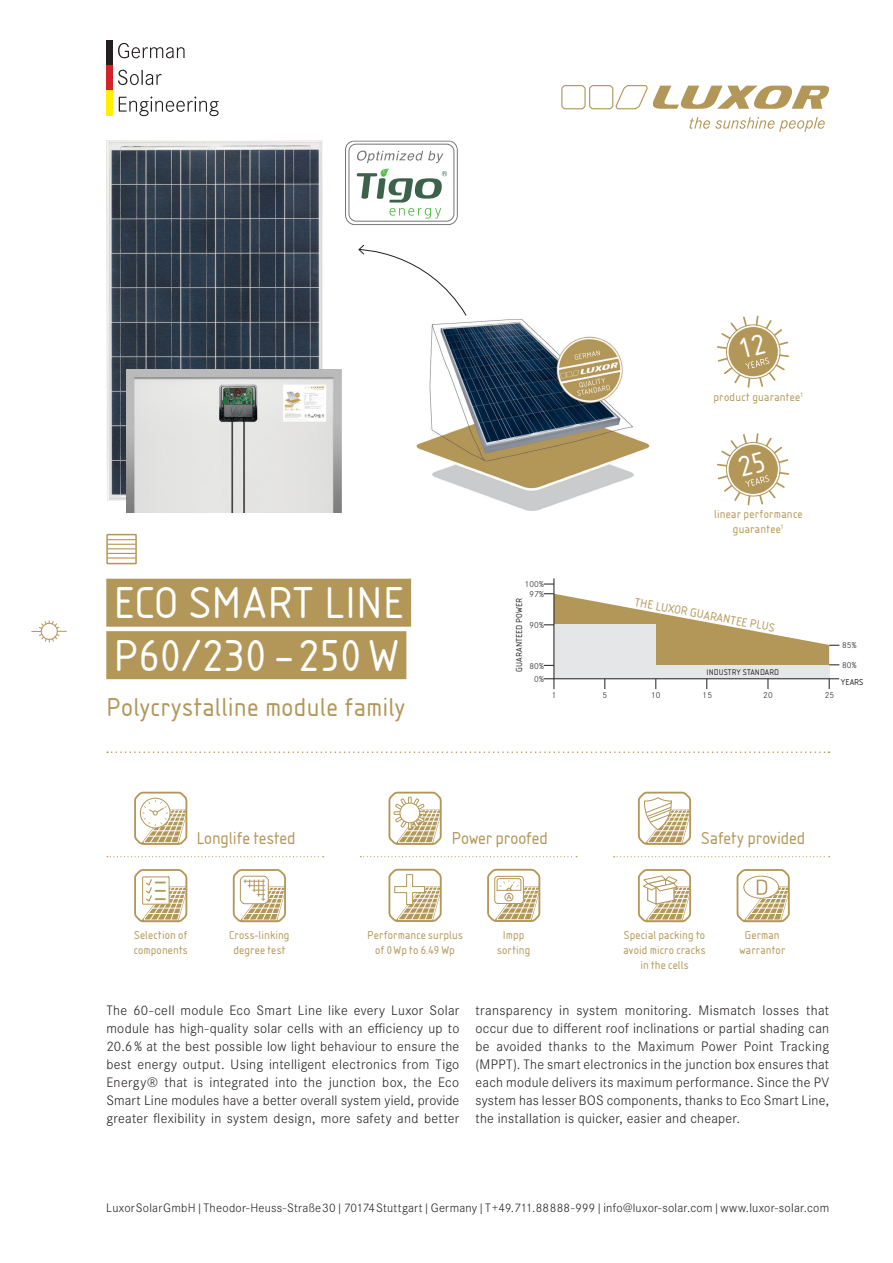
<style>
.page{position:relative;width:893px;height:1263px;background:#fff}
.page>*{position:absolute;margin:0;border:0;box-sizing:border-box;transform-origin:0 0}
.t1{font:46.5px "Isonorm D";letter-spacing:.01em;color:#fff}
.t2{font:27px "Isonorm D";letter-spacing:.015em;color:#b39758}
.t3{font:18px "Isonorm D";color:#b39758}
.t4{font:300 14.25px/18px "Corporate S";letter-spacing:.02em;color:#231f20;text-align:justify}
.t5{font:300 12.75px "Corporate S";letter-spacing:.02em;color:#231f20}
.t6{font:12.45px "Isonorm D";color:#b39758}
.t7{font:12px/15px "Isonorm D";letter-spacing:.015em;color:#b39758;text-align:center}
.t8{font:300 9px "Corporate S";letter-spacing:.01em;color:#231f20}
.t9{font:9px "Isonorm D";letter-spacing:.01em;color:#231f20}
.t10{font:8.55px "Isonorm D";letter-spacing:.01em;color:#231f20}
</style>
<div class="page">
<svg style="left:31px;top:620px;width:36px;height:23px"></svg>
<div style="left:106px;top:579px;width:305px;height:48px;background:#b39758"></div>
<div style="left:106px;top:631px;width:300px;height:48px;background:#b39758"></div>
<div style="left:106px;top:534px;width:31px;height:30px;border:2px solid #b39758"></div>
<svg style="left:107px;top:539px;width:29px;height:15px"></svg>
<hr style="left:107px;top:557px;width:29px;height:2px;background:#b39758">
<svg style="left:107px;top:751px;width:722px;height:2px"></svg>
<svg style="left:690px;top:117px;width:135px;height:15px"></svg>
<svg style="left:561px;top:85px;width:269px;height:24px"></svg>
<svg style="left:107px;top:856px;width:217px;height:1px"></svg>
<svg style="left:134px;top:791px;width:54px;height:54px"></svg>
<svg style="left:232px;top:869px;width:54px;height:54px"></svg>
<svg style="left:134px;top:869px;width:54px;height:54px"></svg>
<svg style="left:614px;top:856px;width:216px;height:1px"></svg>
<svg style="left:638px;top:791px;width:54px;height:54px"></svg>
<svg style="left:638px;top:869px;width:54px;height:54px"></svg>
<svg style="left:736px;top:869px;width:54px;height:54px"></svg>
<svg style="left:360px;top:856px;width:217px;height:1px"></svg>
<svg style="left:388px;top:791px;width:54px;height:54px"></svg>
<svg style="left:388px;top:868px;width:54px;height:54px"></svg>
<svg style="left:487px;top:868px;width:54px;height:54px"></svg>
<img style="left:106px;top:140px;width:217px;height:361px">
<img style="left:126px;top:369px;width:215px;height:143px">
<div style="left:554px;top:624px;width:102px;height:55px;background:#e5e6e8"></div>
<div style="left:653px;top:665px;width:176px;height:14px;background:#e5e6e8"></div>
<hr style="left:554px;top:578px;width:1px;height:111px;background:#231f20">
<hr style="left:543px;top:678px;width:296px;height:1px;background:#231f20">
<svg style="left:544px;top:593px;width:295px;height:74px"></svg>
<img style="left:416px;top:319px;width:234px;height:192px">
<svg style="left:358px;top:244px;width:109px;height:72px"></svg>
<div style="left:106px;top:40px;width:7px;height:25px;background:#231f20"></div>
<div style="left:106px;top:65px;width:7px;height:26px;background:#d1232a"></div>
<div style="left:106px;top:91px;width:7px;height:25px;background:#fff101"></div>
<svg style="left:119px;top:97px;width:100px;height:19px"></svg>
<svg style="left:118px;top:70px;width:44px;height:15px"></svg>
<svg style="left:118px;top:43px;width:67px;height:15px"></svg>
<svg style="left:345px;top:140px;width:113px;height:85px"></svg>
<svg style="left:717px;top:315px;width:73px;height:73px"></svg>
<svg style="left:717px;top:433px;width:72px;height:73px"></svg>
<p class="t7" style="left:713px;top:390px;width:91px">product guarantee<sup>1</sup></p>
<p class="t1" style="left:113px;top:577px;width:292px">ECO SMART LINE</p>
<p class="t1" style="left:113px;top:630px;width:287px">P60/230 –250 W</p>
<p class="t2" style="left:106px;top:692px;width:300px">Polycrystalline module family</p>
<p class="t7" style="left:714px;top:507px;width:90px">linear performance</p>
<p class="t7" style="left:733px;top:522px;width:52px">guarantee<sup>1</sup></p>
<p class="t8" style="left:525px;top:578px;width:21px">100%</p>
<p class="t8" style="left:529px;top:587px;width:16px">97%</p>
<p class="t9" style="left:514px;top:671px;width:75px;rotate:-90deg">GUARANTEED POWER</p>
<p class="t8" style="left:529px;top:618px;width:16px">90%</p>
<p class="t8" style="left:529px;top:659px;width:16px">80%</p>
<p class="t8" style="left:534px;top:673px;width:11px">0%</p>
<p class="t6" style="left:636px;top:594px;width:144px;rotate:11deg">THE LUXOR GUARANTEE PLUS</p>
<p class="t10" style="left:706px;top:667px;width:74px">INDUSTRY STANDARD</p>
<p class="t8" style="left:842px;top:639px;width:16px">85%</p>
<p class="t8" style="left:842px;top:659px;width:16px">80%</p>
<p class="t9" style="left:841px;top:677px;width:24px">YEARS</p>
<p class="t8" style="left:552px;top:688px;width:6px">1</p>
<p class="t8" style="left:603px;top:688px;width:6px">5</p>
<p class="t8" style="left:651px;top:688px;width:11px">10</p>
<p class="t8" style="left:703px;top:688px;width:11px">15</p>
<p class="t8" style="left:763px;top:688px;width:11px">20</p>
<p class="t8" style="left:825px;top:688px;width:11px">25</p>
<p class="t3" style="left:196px;top:828px;width:101px">Longlife tested</p>
<p class="t3" style="left:451px;top:828px;width:98px">Power proofed</p>
<p class="t3" style="left:701px;top:828px;width:105px">Safety provided</p>
<p class="t7" style="left:134px;top:928px;width:56px;text-align:left">Selection of components</p>
<p class="t7" style="left:623px;top:928px;width:84px">Special packing to avoid micro cracks in the cells</p>
<p class="t7" style="left:739px;top:928px;width:47px">German warrantor</p>
<p class="t7" style="left:229px;top:928px;width:62px">Cross-linking degree test</p>
<p class="t7" style="left:367px;top:928px;width:97px">Performance surplus of 0Wp to 6.49 Wp</p>
<p class="t7" style="left:497px;top:928px;width:35px">Impp sorting</p>
<p class="t4" style="left:106px;top:1000px;width:354px">The 60-cell module Eco Smart Line like every Luxor Solar module has high-quality solar cells with an efficiency up to 20.6 % at the best possible low light behaviour to ensure the best energy output. Using intelligent electronics from Tigo Energy® that is integrated into the junction box, the Eco Smart Line modules have a better overall system yield, provide greater flexibility in system design, more safety and better</p>
<p class="t4" style="left:475px;top:1000px;width:355px">transparency in system monitoring. Mismatch losses that occur due to different roof inclinations or partial shading can be avoided thanks to the Maximum Power Point Tracking (MPPT). The smart electronics in the junction box ensures that each module delivers its maximum performance. Since the PV system has lesser BOS components, thanks to Eco Smart Line, the installation is quicker, easier and cheaper.</p>
<p class="t5" style="left:106px;top:1199px;width:724px">Luxor Solar GmbH | Theodor-Heuss-Straße 30 | 70174 Stuttgart | Germany | T +49.711.88 888 - 999 | info@luxor-solar.com | www.luxor-solar.com</p>
</div>
